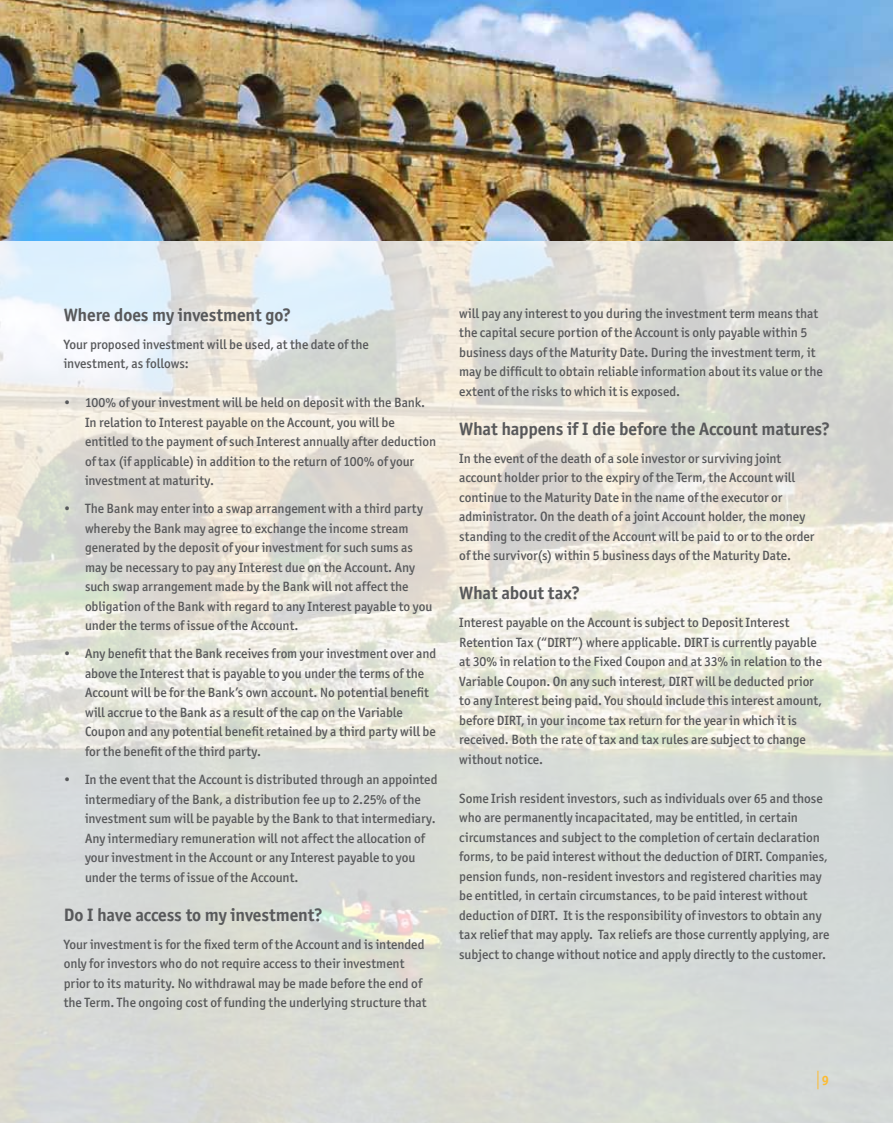
<style>
.page{position:relative;width:893px;height:1123px;background:#fff}
.page>*{position:absolute;margin:0;border:0;box-sizing:border-box;transform-origin:0 0}
.t1{font:700 18px "Officina Sans ITC Std";letter-spacing:-.005em;color:#58595b}
.t2{font:500 13.5px/19.5px "Officina Sans ITC Std";color:#58595b}
.t3{font:700 13.5px "Officina Sans ITC Std";color:#fdbb30}
</style>
<div class="page">
<img style="left:0;top:240px;width:893px;height:883px">
<svg style="left:817px;top:1070px;width:1px;height:19px"></svg>
<img style="left:0;top:0;width:893px;height:240px">
<h1 class="t1" style="left:64px;top:303px;width:229px">Where does my investment go?</h1>
<p class="t2" style="left:64px;top:334px;width:307px">Your proposed investment will be used, at the date of the investment, as follows:</p>
<p class="t2" style="left:85px;top:393px;width:353px;text-indent:-21px">• 100% of your investment will be held on deposit with the Bank.<br>In relation to Interest payable on the Account, you will be entitled to the payment of such Interest annually after deduction of tax (if applicable) in addition to the return of 100% of your investment at maturity.</p>
<p class="t2" style="left:85px;top:499px;width:349px;text-indent:-21px">• The Bank may enter into a swap arrangement with a third party whereby the Bank may agree to exchange the income stream generated by the deposit of your investment for such sums as may be necessary to pay any Interest due on the Account. Any such swap arrangement made by the Bank will not affect the obligation of the Bank with regard to any Interest payable to you under the terms of issue of the Account.</p>
<p class="t2" style="left:85px;top:644px;width:353px;text-indent:-21px">• Any benefit that the Bank receives from your investment over and above the Interest that is payable to you under the terms of the Account will be for the Bank’s own account. No potential benefit will accrue to the Bank as a result of the cap on the Variable Coupon and any potential benefit retained by a third party will be for the benefit of the third party.</p>
<p class="t2" style="left:85px;top:769px;width:354px;text-indent:-21px">• In the event that the Account is distributed through an appointed intermediary of the Bank, a distribution fee up to 2.25% of the investment sum will be payable by the Bank to that intermediary.<br>Any intermediary remuneration will not affect the allocation of your investment in the Account or any Interest payable to you under the terms of issue of the Account.</p>
<h1 class="t1" style="left:64px;top:903px;width:260px">Do I have access to my investment?</h1>
<p class="t2" style="left:64px;top:934px;width:364px">Your investment is for the fixed term of the Account and is intended only for investors who do not require access to their investment prior to its maturity. No withdrawal may be made before the end of the Term. The ongoing cost of funding the underlying structure that</p>
<p class="t2" style="left:459px;top:303px;width:365px">will pay any interest to you during the investment term means that the capital secure portion of the Account is only payable within 5 business days of the Maturity Date. During the investment term, it may be difficult to obtain reliable information about its value or the extent of the risks to which it is exposed.</p>
<h1 class="t1" style="left:459px;top:417px;width:372px">What happens if I die before the Account matures?</h1>
<p class="t2" style="left:459px;top:448px;width:357px">In the event of the death of a sole investor or surviving joint account holder prior to the expiry of the Term, the Account will continue to the Maturity Date in the name of the executor or administrator. On the death of a joint Account holder, the money standing to the credit of the Account will be paid to or to the order of the survivor(s) within 5 business days of the Maturity Date.</p>
<h1 class="t1" style="left:459px;top:582px;width:122px">What about tax?</h1>
<p class="t2" style="left:459px;top:613px;width:364px">Interest payable on the Account is subject to Deposit Interest Retention Tax (“DIRT”) where applicable. DIRT is currently payable at 30% in relation to the Fixed Coupon and at 33% in relation to the Variable Coupon. On any such interest, DIRT will be deducted prior to any Interest being paid. You should include this interest amount, before DIRT, in your income tax return for the year in which it is received. Both the rate of tax and tax rules are subject to change without notice.</p>
<p class="t2" style="left:459px;top:788px;width:372px">Some Irish resident investors, such as individuals over 65 and those who are permanently incapacitated, may be entitled, in certain circumstances and subject to the completion of certain declaration forms, to be paid interest without the deduction of DIRT. Companies, pension funds, non-resident investors and registered charities may be entitled, in certain circumstances, to be paid interest without deduction of DIRT. It is the responsibility of investors to obtain any tax relief that may apply. Tax reliefs are those currently applying, are subject to change without notice and apply directly to the customer.</p>
<p class="t3" style="left:822px;top:1071px;width:9px">9</p>
</div>
